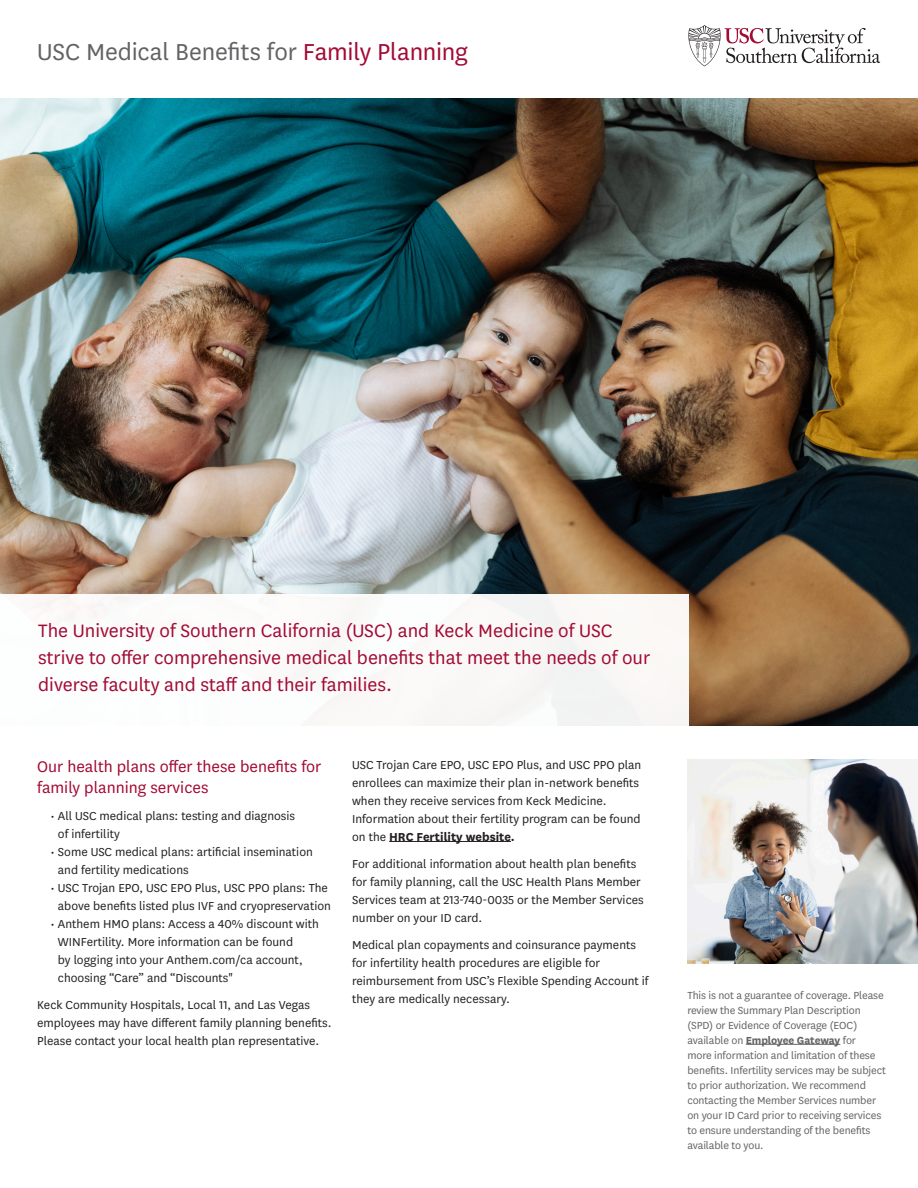
<style>
.page{position:relative;width:918px;height:1188px;background:#fff}
.page>*{position:absolute;margin:0;border:0;box-sizing:border-box;transform-origin:0 0}
.t1{font:27px "National";letter-spacing:-.005em;color:#636366}
.t2{font:21px/27px "National";color:#a30a34}
.t3{font:18px/21px "National";color:#a30a34}
.t4{font:13.5px/18px "National";color:#231f20}
.t5{font:12px/15px "National";letter-spacing:-.01em;color:#636366}
.s1{color:#a30a34}
.s2{font-weight:700}
</style>
<div class="page">
<img style="left:0;top:99px;width:918px;height:627px">
<svg style="left:688px;top:25px;width:192px;height:41px"></svg>
<hr style="left:389px;top:841px;width:122px;height:1px;background:#231f20">
<img style="left:687px;top:759px;width:231px;height:204px">
<div style="left:0;top:594px;width:688px;height:132px;background:#fbfaf8"></div>
<hr style="left:746px;top:1044px;width:94px;height:1px;background:#636366">
<p class="t1" style="left:37px;top:34px;width:433px">USC Medical Benefits for <span class="s1">Family Planning</span></p>
<p class="t2" style="left:38px;top:617px;width:614px">The University of Southern California (USC) and Keck Medicine of USC strive to offer comprehensive medical benefits that meet the needs of our diverse faculty and staff and their families.</p>
<p class="t3" style="left:37px;top:756px;width:286px">Our health plans offer these benefits for family planning services</p>
<p class="t4" style="left:58px;top:807px;width:239px;text-indent:-7px">• All USC medical plans: testing and diagnosis of infertility</p>
<p class="t4" style="left:58px;top:843px;width:256px;text-indent:-7px">• Some USC medical plans: artificial insemination and fertility medications</p>
<p class="t4" style="left:51px;top:879px;width:282px;text-align:center">• USC Trojan EPO, USC EPO Plus, USC PPO plans: The above benefits listed plus IVF and cryopreservation</p>
<p class="t4" style="left:58px;top:915px;width:263px;text-indent:-7px">• Anthem HMO plans: Access a 40% discount with WINFertility. More information can be found<br>by logging into your Anthem.com/ca account, choosing “Care” and “Discounts"</p>
<p class="t4" style="left:37px;top:996px;width:296px">Keck Community Hospitals, Local 11, and Las Vegas employees may have different family planning benefits.<br>Please contact your local health plan representative.</p>
<p class="t4" style="left:352px;top:755px;width:291px">USC Trojan Care EPO, USC EPO Plus, and USC PPO plan enrollees can maximize their plan in-network benefits when they receive services from Keck Medicine.<br>Information about their fertility program can be found on the <span class="s2">HRC Fertility website.</span></p>
<p class="t4" style="left:352px;top:854px;width:293px">For additional information about health plan benefits for family planning, call the USC Health Plans Member Services team at 213-740-0035 or the Member Services number on your ID card.</p>
<p class="t4" style="left:352px;top:935px;width:298px">Medical plan copayments and coinsurance payments for infertility health procedures are eligible for reimbursement from USC’s Flexible Spending Account if they are medically necessary.</p>
<p class="t5" style="left:687px;top:987px;width:200px">This is not a guarantee of coverage. Please review the Summary Plan Description (SPD) or Evidence of Coverage (EOC) available on <span class="s2">Employee Gateway</span> for<br>more information and limitation of these benefits. Infertility services may be subject to prior authorization. We recommend contacting the Member Services number on your ID Card prior to receiving services to ensure understanding of the benefits available to you.</p>
</div>
